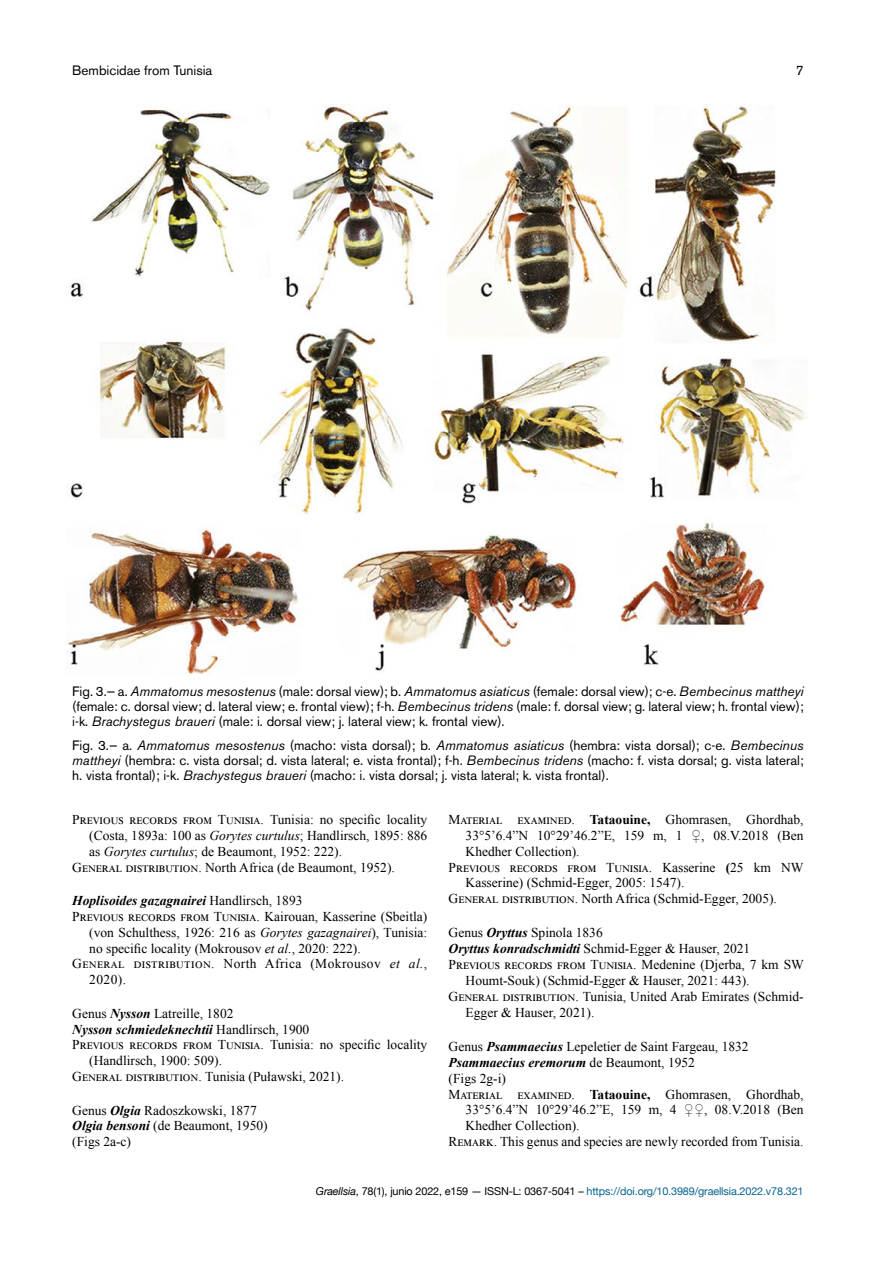
<style>
.page{position:relative;width:893px;height:1263px;background:#fff}
.page>*{position:absolute;margin:0;border:0;box-sizing:border-box;transform-origin:0 0}
.TEXTO_GRAL_EN{font:13.5px/15.8px "Times New Roman";color:#000;text-align:justify}
.PIE_FIGURA_TABLA{font:13.5px/15px "Akzidenz Grotesk BE";color:#000;text-align:justify}
.TEXTO_GRAL_EN-2{font:italic 700 13.5px "Times New Roman";color:#000}
.TEXTO_GRAL_EN-3{font:13.5px/15.8px "Times New Roman";letter-spacing:.03em;color:#000}
.t1{font:10.8px "Helvetica Neue";letter-spacing:-.015em;color:#096493}
.s1{font-style:italic}
.s2{font-weight:400;font-style:normal}
.s3{font-weight:700;font-style:italic}
.s4{font-weight:700}
.s5{font-style:italic;color:#000}
.s6{color:#000}
</style>
<div class="page">
<img style="left:67px;top:104px;width:739px;height:570px">
<p class="PIE_FIGURA_TABLA" style="left:72px;top:62px;width:142px">Bembicidae from Tunisia</p>
<p class="PIE_FIGURA_TABLA" style="left:796px;top:62px;width:9px">7</p>
<p class="PIE_FIGURA_TABLA" style="left:72px;top:684px;width:733px">Fig. 3.— a. <span class="s1">Ammatomus mesostenus</span> (male: dorsal view); b. <span class="s1">Ammatomus asiaticus</span> (female: dorsal view); c-e. <span class="s1">Bembecinus mattheyi </span>(female: c. dorsal view; d. lateral view; e. frontal view); f-h. <span class="s1">Bembecinus tridens</span> (male: f. dorsal view; g. lateral view; h. frontal view); i-k. <span class="s1">Brachystegus braueri</span> (male: i. dorsal view; j. lateral view; k. frontal view).</p>
<p class="PIE_FIGURA_TABLA" style="left:72px;top:738px;width:733px">Fig. 3.— a. <span class="s1">Ammatomus mesostenus</span> (macho: vista dorsal); b. <span class="s1">Ammatomus asiaticus</span> (hembra: vista dorsal); c-e. <span class="s1">Bembecinus mattheyi</span> (hembra: c. vista dorsal; d. vista lateral; e. vista frontal); f-h. <span class="s1">Bembecinus tridens</span> (macho: f. vista dorsal; g. vista lateral; h. vista frontal); i-k. <span class="s1">Brachystegus braueri</span> (macho: i. vista dorsal; j. vista lateral; k. vista frontal).</p>
<p class="TEXTO_GRAL_EN" style="left:89px;top:811px;width:340px;text-indent:-17px">Previous records from Tunisia. Tunisia: no specific locality (Costa, 1893a: 100 as <span class="s1">Gorytes curtulus</span>; Handlirsch, 1895: 886 as <span class="s1">Gorytes curtulus</span>; de Beaumont, 1952: 222).</p>
<p class="TEXTO_GRAL_EN" style="left:72px;top:859px;width:324px">General distribution. North Africa (de Beaumont, 1952).</p>
<p class="TEXTO_GRAL_EN-2" style="left:72px;top:891px;width:232px">Hoplisoides gazagnairei <span class="s2">Handlirsch, 1893</span></p>
<p class="TEXTO_GRAL_EN" style="left:89px;top:908px;width:340px;text-indent:-17px">Previous records from Tunisia. Kairouan, Kasserine (Sbeitla) (von Schulthess, 1926: 216 as <span class="s1">Gorytes gazagnairei</span>), Tunisia: no specific locality (Mokrousov <span class="s1">et al.</span>, 2020: 222).</p>
<p class="TEXTO_GRAL_EN-3" style="left:89px;top:955px;width:340px;text-indent:-17px">General distribution. North Africa (Mokrousov <span class="s1">et al.</span>,<br>2020).</p>
<p class="TEXTO_GRAL_EN" style="left:72px;top:1005px;width:163px">Genus <span class="s3">Nysson</span> Latreille, 1802</p>
<p class="TEXTO_GRAL_EN-2" style="left:72px;top:1019px;width:238px">Nysson schmiedeknechtii <span class="s2">Handlirsch, 1900</span></p>
<p class="TEXTO_GRAL_EN" style="left:89px;top:1036px;width:340px;text-indent:-17px">Previous records from Tunisia. Tunisia: no specific locality (Handlirsch, 1900: 509).</p>
<p class="TEXTO_GRAL_EN" style="left:72px;top:1068px;width:273px">General distribution. Tunisia (Puławski, 2021).</p>
<p class="TEXTO_GRAL_EN" style="left:72px;top:1102px;width:186px">Genus <span class="s3">Olgia</span> Radoszkowski, 1877</p>
<p class="TEXTO_GRAL_EN" style="left:72px;top:1117px;width:197px"><span class="s3">Olgia bensoni</span> (de Beaumont, 1950)</p>
<p class="TEXTO_GRAL_EN" style="left:72px;top:1133px;width:60px">(Figs 2a-c)</p>
<p class="TEXTO_GRAL_EN" style="left:466px;top:811px;width:340px;text-indent:-17px">Material examined. <span class="s4">Tataouine,</span> Ghomrasen, Ghordhab, 33°5’6.4”N 10°29’46.2”E, 159 m, 1 ♀, 08.V.2018 (Ben Khedher Collection).</p>
<p class="TEXTO_GRAL_EN" style="left:466px;top:859px;width:340px;text-indent:-17px">Previous records from Tunisia. Kasserine <span class="s4">(</span>25 km NW<br>Kasserine) (Schmid-Egger, 2005: 1547).</p>
<p class="TEXTO_GRAL_EN" style="left:449px;top:890px;width:330px">General distribution. North Africa (Schmid-Egger, 2005).</p>
<p class="TEXTO_GRAL_EN" style="left:449px;top:924px;width:156px">Genus <span class="s3">Oryttus</span> Spinola 1836</p>
<p class="TEXTO_GRAL_EN" style="left:449px;top:940px;width:303px"><span class="s3">Oryttus konradschmidti</span> Schmid-Egger &amp; Hauser, 2021</p>
<p class="TEXTO_GRAL_EN" style="left:466px;top:956px;width:340px;text-indent:-17px">Previous records from Tunisia. Medenine (Djerba, 7 km SW<br>Houmt-Souk) (Schmid-Egger &amp; Hauser, 2021: 443).</p>
<p class="TEXTO_GRAL_EN" style="left:466px;top:988px;width:340px;text-indent:-17px">General distribution. Tunisia, United Arab Emirates (Schmid-<br>Egger &amp; Hauser, 2021).</p>
<p class="TEXTO_GRAL_EN" style="left:449px;top:1038px;width:302px">Genus <span class="s3">Psammaecius</span> Lepeletier de Saint Fargeau, 1832</p>
<p class="TEXTO_GRAL_EN-2" style="left:449px;top:1053px;width:248px">Psammaecius eremorum <span class="s2">de Beaumont, 1952</span></p>
<p class="TEXTO_GRAL_EN" style="left:449px;top:1070px;width:59px">(Figs 2g-i)</p>
<p class="TEXTO_GRAL_EN" style="left:466px;top:1086px;width:340px;text-indent:-17px">Material examined. <span class="s4">Tataouine,</span> Ghomrasen, Ghordhab, 33°5’6.4”N 10°29’46.2”E, 159 m, 4 <span class="s4">♀♀</span>, 08.V.2018 (Ben Khedher Collection).</p>
<p class="TEXTO_GRAL_EN" style="left:449px;top:1133px;width:357px">Remark. This genus and species are newly recorded from Tunisia.</p>
<p class="t1" style="left:316px;top:1183px;width:489px"><span class="s5">Graellsia</span><span class="s6">, 78(1), junio 2022, e159 — ISSN-L: 0367-5041 –</span> https://doi.org/10.3989/graellsia.2022.v78.321</p>
</div>
